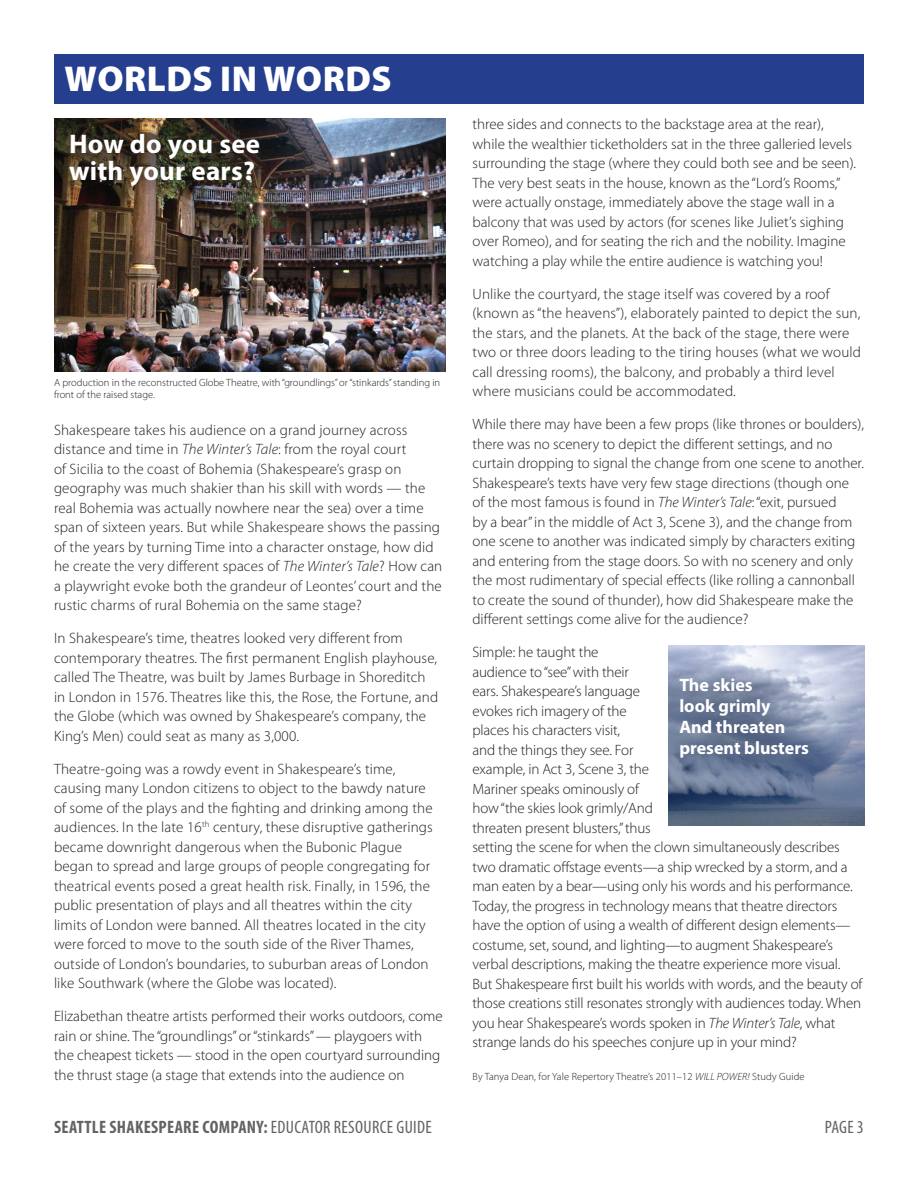
<style>
.page{position:relative;width:918px;height:1188px;background:#fff}
.page>*{position:absolute;margin:0;border:0;box-sizing:border-box;transform-origin:0 0}
.t1{font:900 36px "Myriad Pro";letter-spacing:.015em;color:#fff}
.t2{font:700 27px/27px "Myriad Pro";letter-spacing:.01em;color:#fff}
.t3{font:700 condensed 18px "Myriad Pro";letter-spacing:.02em;color:#636366}
.t4{font:700 18px/21px "Myriad Pro";color:#fff}
.t5{font:condensed 18px "Myriad Pro";color:#636366}
.t6{font:300 15px/19.5px "Myriad Pro";color:#231f20}
.t7{font:300 10.5px/12px "Myriad Pro";color:#231f20}
.s1{font-style:italic}
.s2{font-weight:400}
</style>
<div class="page">
<div style="left:54px;top:54px;width:810px;height:49px;background:#253f8e"></div>
<img style="left:668px;top:645px;width:196px;height:181px">
<div style="left:661px;top:658px;width:166px;height:117px;background:#231f20;opacity:.19"></div>
<img style="left:54px;top:118px;width:392px;height:254px">
<div style="left:48px;top:113px;width:233px;height:93px;background:#231f20;opacity:.75"></div>
<h1 class="t1" style="left:65px;top:55px;width:329px">WORLDS IN WORDS</h1>
<h2 class="t2" style="left:69px;top:130px;width:193px">How do you see with your ears?</h2>
<p class="t7" style="left:54px;top:377px;width:388px">A production in the reconstructed Globe Theatre, with “groundlings” or “stinkards” standing in front of the raised stage.</p>
<p class="t6" style="left:54px;top:420px;width:390px">Shakespeare takes his audience on a grand journey across distance and time in <span class="s1">The Winter’s Tale</span>: from the royal court<br>of Sicilia to the coast of Bohemia (Shakespeare’s grasp on geography was much shakier than his skill with words — the real Bohemia was actually nowhere near the sea) over a time span of sixteen years. But while Shakespeare shows the passing of the years by turning Time into a character onstage, how did he create the very different spaces of <span class="s1">The Winter’s Tale</span>? How can a playwright evoke both the grandeur of Leontes’ court and the rustic charms of rural Bohemia on the same stage?</p>
<p class="t6" style="left:54px;top:628px;width:386px">In Shakespeare’s time, theatres looked very different from contemporary theatres. The first permanent English playhouse, called The Theatre, was built by James Burbage in Shoreditch in London in 1576. Theatres like this, the Rose, the Fortune, and the Globe (which was owned by Shakespeare’s company, the King’s Men) could seat as many as 3,000.</p>
<p class="t6" style="left:54px;top:759px;width:380px">Theatre-going was a rowdy event in Shakespeare’s time, causing many London citizens to object to the bawdy nature of some of the plays and the fighting and drinking among the audiences. In the late 16<sup>th</sup> century, these disruptive gatherings became downright dangerous when the Bubonic Plague began to spread and large groups of people congregating for theatrical events posed a great health risk. Finally, in 1596, the public presentation of plays and all theatres within the city limits of London were banned. All theatres located in the city were forced to move to the south side of the River Thames, outside of London’s boundaries, to suburban areas of London like Southwark (where the Globe was located).</p>
<p class="t6" style="left:54px;top:1006px;width:390px">Elizabethan theatre artists performed their works outdoors, come rain or shine. The “groundlings” or “stinkards” — playgoers with the cheapest tickets — stood in the open courtyard surrounding the thrust stage (a stage that extends into the audience on</p>
<p class="t6" style="left:473px;top:114px;width:385px">three sides and connects to the backstage area at the rear), while the wealthier ticketholders sat in the three galleried levels surrounding the stage (where they could both see and be seen).<br>The very best seats in the house, known as the “Lord’s Rooms,” were actually onstage, immediately above the stage wall in a balcony that was used by actors (for scenes like Juliet’s sighing over Romeo), and for seating the rich and the nobility. Imagine watching a play while the entire audience is watching you!</p>
<p class="t6" style="left:473px;top:284px;width:390px">Unlike the courtyard, the stage itself was covered by a roof (known as “the heavens”), elaborately painted to depict the sun, the stars, and the planets. At the back of the stage, there were two or three doors leading to the tiring houses (what we would call dressing rooms), the balcony, and probably a third level where musicians could be accommodated.</p>
<p class="t6" style="left:473px;top:414px;width:393px">While there may have been a few props (like thrones or boulders), there was no scenery to depict the different settings, and no curtain dropping to signal the change from one scene to another.<br>Shakespeare’s texts have very few stage directions (though one of the most famous is found in <span class="s1">The Winter’s Tale</span>: “exit, pursued<br>by a bear” in the middle of Act 3, Scene 3), and the change from one scene to another was indicated simply by characters exiting and entering from the stage doors. So with no scenery and only the most rudimentary of special effects (like rolling a cannonball to create the sound of thunder), how did Shakespeare make the different settings come alive for the audience?</p>
<p class="t6" style="left:473px;top:642px;width:391px">Simple: he taught the<br>audience to “see” with their<br>ears. Shakespeare’s language<br>evokes rich imagery of the<br>places his characters visit,<br>and the things they see. For<br>example, in Act 3, Scene 3, the<br>Mariner speaks ominously of<br>how “the skies look grimly/And<br>threaten present blusters,” thus<br>setting the scene for when the clown simultaneously describes two dramatic offstage events—a ship wrecked by a storm, and a man eaten by a bear—using only his words and his performance.<br>Today, the progress in technology means that theatre directors have the option of using a wealth of different design elements— costume, set, sound, and lighting—to augment Shakespeare’s verbal descriptions, making the theatre experience more visual.<br>But Shakespeare first built his worlds with words, and the beauty of those creations still resonates strongly with audiences today. When you hear Shakespeare’s words spoken in <span class="s1">The Winter’s Tale</span>, what strange lands do his speeches conjure up in your mind?</p>
<p class="t7" style="left:472px;top:1071px;width:334px">By Tanya Dean, for Yale Repertory Theatre’s 2011–12 <span class="s1">WILL POWER!</span> Study Guide</p>
<p class="t4" style="left:679px;top:673px;width:131px">The skies<br>look grimly<br>And threaten present blusters</p>
<p class="t3" style="left:54px;top:1115px;width:379px">SEATTLE SHAKESPEARE COMPANY: <span class="s2">EDUCATOR RESOURCE GUIDE</span></p>
<p class="t5" style="left:825px;top:1116px;width:40px">PAGE 3</p>
</div>
